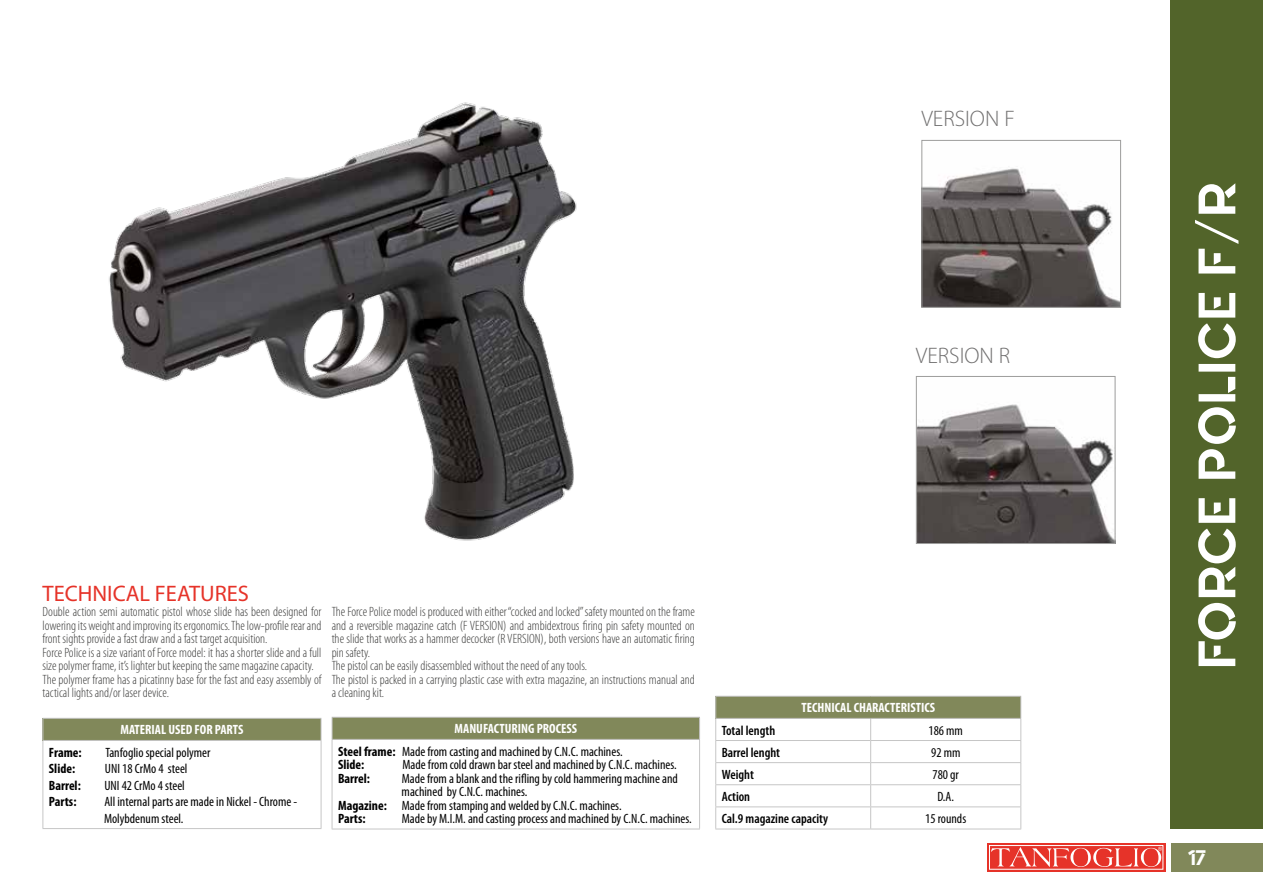
<style>
.page{position:relative;width:1263px;height:893px;background:#fff}
.page>*{position:absolute;margin:0;border:0;box-sizing:border-box;transform-origin:0 0}
.t1{font:52.5px "Quantify";letter-spacing:.05em;color:#fff}
.t2{font:22.5px "Myriad Pro";color:#e63329}
.t3{font:300 22.5px "Myriad Pro";color:#706f6f}
.t4{font:21px "Quantify";color:#fff}
.t5{font:300 condensed 13.5px/13.5px "Myriad Pro";color:#3c3c3b}
.t6{font:condensed 13.5px/16.5px "Myriad Pro";color:#000}
.t7{font:600 condensed 13.5px "Myriad Pro";color:#000}
.t8{font:700 condensed 13.5px "Myriad Pro";color:#fff}
.t9{font:700 condensed 13.5px "Myriad Pro";color:#000}
.s1{font-weight:700;color:#fff}
.s2{font-weight:700}
</style>
<div class="page">
<div style="left:987px;top:843px;width:178px;height:29px;background:#e63329"></div>
<div style="left:989px;top:845px;width:174px;height:25px;border:1px solid #fff"></div>
<svg style="left:991px;top:847px;width:171px;height:20px"></svg>
<div style="left:1171px;top:843px;width:92px;height:29px;background:#81885a"></div>
<div style="left:1171px;top:0;width:92px;height:829px;background:#52642a"></div>
<img style="left:109px;top:102px;width:468px;height:439px">
<img style="left:923px;top:168px;width:196px;height:138px">
<div style="left:921px;top:140px;width:200px;height:168px;border:1px solid #9d9d9c"></div>
<img style="left:918px;top:404px;width:195px;height:138px">
<div style="left:916px;top:376px;width:199px;height:168px;border:1px solid #9d9d9c"></div>
<div style="left:43px;top:718px;width:278px;height:22px;background:#81885a"></div>
<hr style="left:43px;top:718px;width:278px;height:1px;background:#c6c6c6">
<svg style="left:43px;top:719px;width:1px;height:21px"></svg>
<svg style="left:321px;top:719px;width:1px;height:21px"></svg>
<hr style="left:43px;top:740px;width:278px;height:1px;background:#c6c6c6">
<hr style="left:43px;top:741px;width:1px;height:87px;background:#c6c6c6">
<hr style="left:321px;top:741px;width:1px;height:87px;background:#c6c6c6">
<hr style="left:43px;top:828px;width:278px;height:1px;background:#c6c6c6">
<div style="left:332px;top:717px;width:367px;height:22px;background:#81885a"></div>
<hr style="left:332px;top:717px;width:368px;height:1px;background:#c6c6c6">
<svg style="left:332px;top:718px;width:1px;height:21px"></svg>
<svg style="left:699px;top:718px;width:1px;height:21px"></svg>
<hr style="left:332px;top:739px;width:368px;height:1px;background:#c6c6c6">
<hr style="left:332px;top:740px;width:1px;height:89px;background:#c6c6c6">
<hr style="left:699px;top:740px;width:1px;height:89px;background:#c6c6c6">
<hr style="left:332px;top:829px;width:368px;height:1px;background:#c6c6c6">
<div style="left:716px;top:696px;width:305px;height:22px;background:#81885a"></div>
<hr style="left:715px;top:696px;width:156px;height:1px;background:#c6c6c6">
<hr style="left:871px;top:696px;width:150px;height:1px;background:#c6c6c6">
<hr style="left:715px;top:718px;width:156px;height:1px;background:#c6c6c6">
<hr style="left:871px;top:718px;width:150px;height:1px;background:#c6c6c6">
<hr style="left:715px;top:740px;width:156px;height:1px;background:#c6c6c6">
<hr style="left:871px;top:740px;width:150px;height:1px;background:#c6c6c6">
<hr style="left:715px;top:762px;width:156px;height:1px;background:#c6c6c6">
<hr style="left:871px;top:762px;width:150px;height:1px;background:#c6c6c6">
<hr style="left:715px;top:784px;width:156px;height:1px;background:#c6c6c6">
<hr style="left:871px;top:784px;width:150px;height:1px;background:#c6c6c6">
<hr style="left:715px;top:806px;width:156px;height:1px;background:#c6c6c6">
<svg style="left:715px;top:697px;width:1px;height:132px"></svg>
<hr style="left:871px;top:806px;width:150px;height:1px;background:#c6c6c6">
<svg style="left:870px;top:719px;width:1px;height:110px"></svg>
<svg style="left:1020px;top:697px;width:1px;height:132px"></svg>
<hr style="left:715px;top:829px;width:156px;height:1px;background:#c6c6c6">
<hr style="left:871px;top:829px;width:150px;height:1px;background:#c6c6c6">
<h2 class="t3" style="left:921px;top:106px;width:95px">VERSION F</h2>
<h2 class="t3" style="left:916px;top:343px;width:96px">VERSION R</h2>
<h2 class="t2" style="left:43px;top:579px;width:208px">TECHNICAL FEATURES</h2>
<p class="t5" style="left:43px;top:605px;width:280px">Double action semi automatic pistol whose slide has been designed for lowering its weight and improving its ergonomics. The low-profile rear and front sights provide a fast draw and a fast target acquisition.<br>Force Police is a size variant of Force model: it has a shorter slide and a full size polymer frame, it’s lighter but keeping the same magazine capacity.<br>The polymer frame has a picatinny base for the fast and easy assembly of tactical lights and/or laser device.</p>
<p class="t5" style="left:332px;top:605px;width:365px">The Force Police model is produced with either “cocked and locked” safety mounted on the frame and a reversible magazine catch (F VERSION) and ambidextrous firing pin safety mounted on the slide that works as a hammer decocker (R VERSION), both versions have an automatic firing pin safety.<br>The pistol can be easily disassembled without the need of any tools.<br>The pistol is packed in a carrying plastic case with extra magazine, an instructions manual and a cleaning kit.</p>
<p class="t8" style="left:120px;top:721px;width:124px">MATERIAL USED FOR PARTS</p>
<p class="t9" style="left:49px;top:744px;width:34px">Frame:</p>
<p class="t6" style="left:105px;top:744px;width:107px">Tanfoglio special polymer</p>
<p class="t9" style="left:49px;top:760px;width:28px">Slide:</p>
<p class="t6" style="left:105px;top:760px;width:84px">UNI 18 CrMo 4 steel</p>
<p class="t9" style="left:49px;top:777px;width:33px">Barrel:</p>
<p class="t6" style="left:104px;top:777px;width:82px">UNI 42 CrMo 4 steel</p>
<p class="t9" style="left:49px;top:793px;width:29px">Parts:</p>
<p class="t6" style="left:104px;top:793px;width:195px">All internal parts are made in Nickel - Chrome -<br>Molybdenum steel.</p>
<p class="t6" style="left:338px;top:718px;width:286px;line-height:22.2px;text-indent:117px"><span class="s1">MANUFACTURING PROCESS<br></span><span class="s2">Steel frame:</span> Made from casting and machined by C.N.C. machines.</p>
<p class="t9" style="left:338px;top:756px;width:28px">Slide:</p>
<p class="t6" style="left:402px;top:756px;width:276px">Made from cold drawn bar steel and machined by C.N.C. machines.</p>
<p class="t9" style="left:338px;top:770px;width:33px">Barrel:</p>
<p class="t6" style="left:402px;top:770px;width:278px">Made from a blank and the rifling by cold hammering machine and</p>
<p class="t6" style="left:402px;top:783px;width:127px">machined by C.N.C. machines.</p>
<p class="t6" style="left:338px;top:797px;width:285px"><span class="s2">Magazine:</span> Made from stamping and welded by C.N.C. machines.</p>
<p class="t9" style="left:338px;top:810px;width:29px">Parts:</p>
<p class="t6" style="left:402px;top:810px;width:292px">Made by M.I.M. and casting process and machined by C.N.C. machines.</p>
<p class="t8" style="left:801px;top:699px;width:135px">TECHNICAL CHARACTERISTICS</p>
<p class="t7" style="left:722px;top:723px;width:55px">Total length</p>
<p class="t6" style="left:928px;top:722px;width:36px">186 mm</p>
<p class="t7" style="left:722px;top:745px;width:60px">Barrel lenght</p>
<p class="t6" style="left:931px;top:744px;width:31px">92 mm</p>
<p class="t7" style="left:722px;top:767px;width:34px">Weight</p>
<p class="t6" style="left:932px;top:766px;width:28px">780 gr</p>
<p class="t7" style="left:722px;top:789px;width:30px">Action</p>
<p class="t6" style="left:937px;top:788px;width:18px">D.A.</p>
<p class="t7" style="left:722px;top:811px;width:108px">Cal.9 magazine capacity</p>
<p class="t6" style="left:925px;top:810px;width:42px">15 rounds</p>
<h1 class="t1" style="left:1187px;top:668px;width:487px;rotate:-90deg">FORCE POLICE F/R</h1>
<h3 class="t4" style="left:1187px;top:846px;width:20px">17</h3>
</div>
